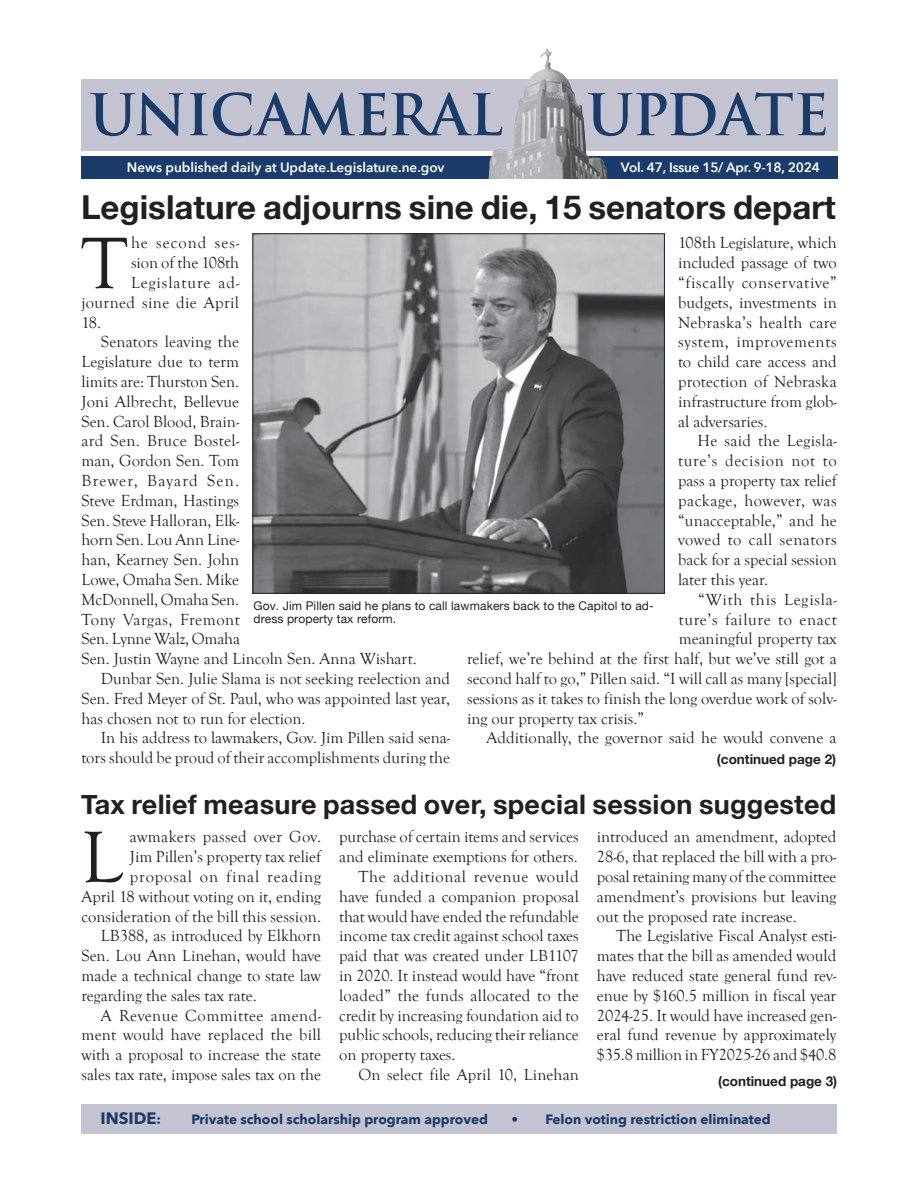
<style>
.page{position:relative;width:918px;height:1188px;background:#fff}
.page>*{position:absolute;margin:0;border:0;box-sizing:border-box;transform-origin:0 0}
.body{font:75.3px "Goudy Old Style T";color:#231f20}
.t1{font:700 55.8px "Trajan Pro";letter-spacing:-.01em;color:#1b3c6b}
.Upfront_Headline{font:700 33px "Helvetica Neue";color:#231f20}
.Upfront_Headline-2{font:700 27px "Helvetica Neue";letter-spacing:.01em;color:#231f20}
.body-2{font:16.5px/19.8px "Goudy Old Style T";color:#231f20;text-align:justify}
.body-3{font:16.5px "Goudy Old Style T";letter-spacing:.04em;color:#231f20}
.body-4{font:16.5px "Goudy Old Style T";letter-spacing:.025em;color:#231f20}
.body-5{font:16.5px "Goudy Old Style T";letter-spacing:.05em;color:#231f20}
.body-6{font:16.5px "Goudy Old Style T";letter-spacing:.055em;color:#231f20}
.body-7{font:16.5px "Goudy Old Style T";letter-spacing:.065em;color:#231f20}
.t2{font:700 16.5px "Avenir Next";color:#1b3c6b}
.t3{font:700 13.5px "Avenir Next";color:#1b3c6b}
.t4{font:600 13.5px "Avenir Next";color:#fff}
.Upfront_Headline-3{font:700 13.5px "Helvetica Neue";color:#231f20}
.t5{font:600 13.5px "Avenir Next";letter-spacing:-.02em;color:#fff}
.photo_caption{font:12px/13.5px "Helvetica Neue";letter-spacing:.01em;color:#231f20}
.s1{font-size:13.5px}
</style>
<div class="page">
<div style="left:81px;top:1104px;width:756px;height:30px;background:#c4c3d2"></div>
<div style="left:81px;top:79px;width:756px;height:72px;background:#c4c3d2"></div>
<div style="left:81px;top:157px;width:756px;height:22px;background:#1b3c6b"></div>
<img style="left:486px;top:48px;width:127px;height:131px">
<img style="left:255px;top:236px;width:408px;height:356px">
<div style="left:253px;top:234px;width:412px;height:360px;border:1px solid #231f20"></div>
<h2 class="t1" style="left:89px;top:80px;width:415px">UNICAMERAL</h2>
<h2 class="t1" style="left:587px;top:80px;width:244px">UPDATE</h2>
<p class="t4" style="left:127px;top:155px;width:319px">News published daily at Update.Legislature.ne.gov</p>
<p class="t5" style="left:621px;top:155px;width:201px">Vol. 47, Issue 15/ Apr. 9-18, 2024</p>
<p class="Upfront_Headline" style="left:81px;top:181px;width:756px">Legislature adjourns sine die, 15 senators depart</p>
<p class="body" style="left:81px;top:222px;width:47px">T</p>
<p class="body-7" style="left:131px;top:234px;width:110px">he second ses-</p>
<p class="body-2" style="left:678px;top:233px;width:160px">108th Legislature, which included passage of two “fiscally conservative” budgets, investments in Nebraska’s health care system, improvements to child care access and protection of Nebraska infrastructure from glob&shy;al adversaries.</p>
<p class="body-2" style="left:678px;top:431px;width:160px;text-indent:19px">He said the Legisla&shy;ture’s decision not to pass a property tax relief package, however, was “unacceptable,” and he vowed to call senators back for a special session later this year.</p>
<p class="body-5" style="left:698px;top:590px;width:140px">“With this Legisla-</p>
<p class="body-3" style="left:679px;top:610px;width:159px">ture’s failure to enact</p>
<p class="body-2" style="left:679px;top:629px;width:159px">meaningful property tax</p>
<p class="body-2" style="left:467px;top:649px;width:371px">relief, we’re behind at the first half, but we’ve still got a</p>
<p class="body-2" style="left:467px;top:669px;width:371px">second half to go,” Pillen said. “I will call as many [special]</p>
<p class="body-2" style="left:467px;top:689px;width:371px">sessions as it takes to finish the long overdue work of solv-</p>
<p class="body-2" style="left:467px;top:709px;width:178px">ing our property tax crisis.”</p>
<p class="body-2" style="left:487px;top:728px;width:352px">Additionally, the governor said he would convene a</p>
<p class="body-2" style="left:131px;top:253px;width:110px">sion of the 108th</p>
<p class="body-6" style="left:131px;top:273px;width:110px">Legislature ad-</p>
<p class="body-4" style="left:81px;top:293px;width:159px">journed sine die April</p>
<p class="body-2" style="left:81px;top:313px;width:21px">18.</p>
<p class="body-2" style="left:81px;top:332px;width:337px;text-align:left;text-indent:19px">Senators leaving the<br>Legislature due to term<br>limits are: Thurston Sen.<br>Joni Albrecht, Bellevue<br>Sen. Carol Blood, Brain-<br>ard Sen. Bruce Bostel-<br>man, Gordon Sen. Tom<br>Brewer, Bayard Sen.<br>Steve Erdman, Hastings<br>Sen. Steve Halloran, Elk-<br>horn Sen. Lou Ann Line-<br>han, Kearney Sen. John<br>Lowe, Omaha Sen. Mike<br>McDonnell, Omaha Sen.<br>Tony Vargas, Fremont<br>Sen. Lynne Walz, Omaha<br>Sen. Justin Wayne and Lincoln Sen. Anna Wishart.</p>
<p class="body-2" style="left:81px;top:669px;width:370px;text-indent:19px">Dunbar Sen. Julie Slama is not seeking reelection and Sen. Fred Meyer of St. Paul, who was appointed last year, has chosen not to run for election.</p>
<p class="body-2" style="left:81px;top:728px;width:370px;text-align:right">In his address to lawmakers, Gov. Jim Pillen said sena&shy;tors should be proud of their accomplishments during the</p>
<p class="photo_caption" style="left:253px;top:599px;width:402px">Gov. Jim Pillen said he plans to call lawmakers back to the Capitol to ad&shy;dress property tax reform.</p>
<p class="Upfront_Headline-3" style="left:717px;top:748px;width:121px">(continued page 2)</p>
<p class="Upfront_Headline-2" style="left:81px;top:783px;width:757px">Tax relief measure passed over, special session suggested</p>
<p class="body" style="left:81px;top:816px;width:42px">L</p>
<p class="body-2" style="left:597px;top:827px;width:241px">introduced an amendment, adopted 28-6, that replaced the bill with a pro&shy;posal retaining many of the committee amendment’s provisions but leaving out the proposed rate increase.</p>
<p class="body-2" style="left:597px;top:926px;width:241px;text-indent:19px">The Legislative Fiscal Analyst esti&shy;mates that the bill as amended would have reduced state general fund rev&shy;enue by $160.5 million in fiscal year 2024-25. It would have increased gen&shy;eral fund revenue by approximately $35.8 million in FY2025-26 and $40.8</p>
<p class="body-2" style="left:81px;top:827px;width:241px;text-align:right">awmakers passed over Gov.<br>Jim Pillen’s property tax relief proposal on final reading<br>April 18 without voting on it, ending consideration of the bill this session.</p>
<p class="body-2" style="left:81px;top:926px;width:241px;text-indent:19px">LB388, as introduced by Elkhorn Sen. Lou Ann Linehan, would have made a technical change to state law regarding the sales tax rate.</p>
<p class="body-2" style="left:81px;top:1006px;width:241px;text-indent:19px">A Revenue Committee amend&shy;ment would have replaced the bill with a proposal to increase the state sales tax rate, impose sales tax on the</p>
<p class="body-2" style="left:339px;top:827px;width:241px">purchase of certain items and services and eliminate exemptions for others.</p>
<p class="body-2" style="left:339px;top:867px;width:241px;text-indent:19px">The additional revenue would have funded a companion proposal that would have ended the refundable income tax credit against school taxes paid that was created under LB1107 in 2020. It instead would have “front loaded” the funds allocated to the credit by increasing foundation aid to public schools, reducing their reliance on property taxes.</p>
<p class="body-2" style="left:359px;top:1065px;width:222px">On select file April 10, Linehan</p>
<p class="Upfront_Headline-3" style="left:718px;top:1070px;width:121px">(continued page 3)</p>
<p class="t2" style="left:101px;top:1104px;width:62px">INSIDE<span class="s1">:</span></p>
<p class="t3" style="left:191px;top:1108px;width:298px">Private school scholarship program approved</p>
<p class="t3" style="left:512px;top:1108px;width:261px">• Felon voting restriction eliminated</p>
</div>
